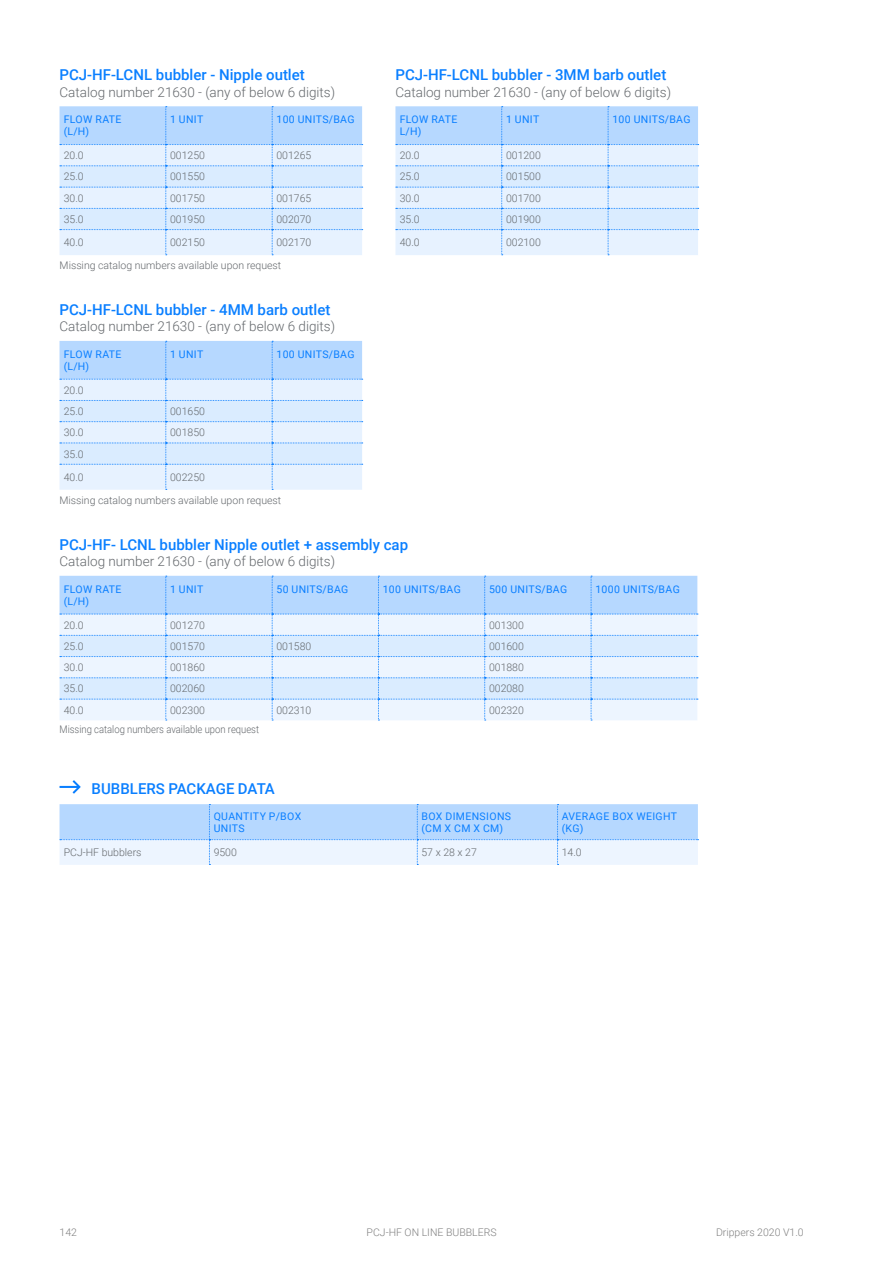
<style>
.page{position:relative;width:893px;height:1263px;background:#fff}
.page>*{position:absolute;margin:0;border:0;box-sizing:border-box;transform-origin:0 0}
.t1{font:500 15px "Roboto";color:#0a7fff}
.t2{font:300 13.5px "Roboto";color:#64686c}
.t3{font:300 10.5px/22.6px "Roboto";color:#64686c}
.t4{font:10.5px/12px "Roboto";letter-spacing:.035em;color:#0a7fff}
.t5{font:300 10.5px "Roboto";color:#64686c;scale:.9 1}
.t6{font:300 10.5px "Roboto";color:#808080}
</style>
<div class="page">
<svg style="left:60px;top:804px;width:638px;height:61px"></svg>
<svg style="left:60px;top:780px;width:21px;height:14px"></svg>
<svg style="left:60px;top:576px;width:638px;height:145px"></svg>
<svg style="left:60px;top:106px;width:303px;height:149px"></svg>
<svg style="left:395px;top:106px;width:304px;height:149px"></svg>
<svg style="left:60px;top:341px;width:303px;height:149px"></svg>
<h1 class="t1" style="left:60px;top:64px;width:247px">PCJ-HF-LCNL bubbler - Nipple outlet</h1>
<p class="t2" style="left:60px;top:83px;width:277px">Catalog number 21630 - (any of below 6 digits)</p>
<p class="t4" style="left:64px;top:113px;width:59px">FLOW RATE (L/H)</p>
<p class="t4" style="left:170px;top:113px;width:35px">1 UNIT</p>
<p class="t4" style="left:276px;top:113px;width:80px">100 UNITS/BAG</p>
<p class="t3" style="left:64px;top:144px;width:21px">20.0</p>
<p class="t3" style="left:170px;top:144px;width:36px">001250</p>
<p class="t3" style="left:276px;top:144px;width:36px">001265</p>
<p class="t3" style="left:64px;top:165px;width:21px">25.0</p>
<p class="t3" style="left:170px;top:165px;width:36px">001550</p>
<p class="t3" style="left:64px;top:186px;width:21px">30.0</p>
<p class="t3" style="left:170px;top:186px;width:36px">001750</p>
<p class="t3" style="left:276px;top:186px;width:36px">001765</p>
<p class="t3" style="left:64px;top:207px;width:21px">35.0</p>
<p class="t3" style="left:170px;top:207px;width:36px">001950</p>
<p class="t3" style="left:276px;top:207px;width:36px">002070</p>
<p class="t3" style="left:64px;top:231px;width:21px">40.0</p>
<p class="t3" style="left:170px;top:231px;width:36px">002150</p>
<p class="t3" style="left:60px;top:231px;width:253px;text-indent:217px">002170<br>Missing catalog numbers available upon request</p>
<h1 class="t1" style="left:60px;top:299px;width:272px">PCJ-HF-LCNL bubbler - 4MM barb outlet</h1>
<p class="t2" style="left:60px;top:317px;width:277px">Catalog number 21630 - (any of below 6 digits)</p>
<p class="t4" style="left:64px;top:348px;width:59px">FLOW RATE (L/H)</p>
<p class="t4" style="left:170px;top:348px;width:35px">1 UNIT</p>
<p class="t4" style="left:276px;top:348px;width:80px">100 UNITS/BAG</p>
<p class="t3" style="left:64px;top:379px;width:21px;line-height:21.3px">20.0<br>25.0</p>
<p class="t3" style="left:170px;top:400px;width:36px">001650</p>
<p class="t3" style="left:64px;top:421px;width:21px">30.0</p>
<p class="t3" style="left:170px;top:421px;width:36px">001850</p>
<p class="t3" style="left:64px;top:442px;width:21px">35.0</p>
<p class="t3" style="left:64px;top:465px;width:21px">40.0</p>
<p class="t3" style="left:60px;top:465px;width:223px;text-indent:111px">002250<br>Missing catalog numbers available upon request</p>
<h1 class="t1" style="left:395px;top:64px;width:272px">PCJ-HF-LCNL bubbler - 3MM barb outlet</h1>
<p class="t2" style="left:395px;top:83px;width:277px">Catalog number 21630 - (any of below 6 digits)</p>
<p class="t4" style="left:400px;top:113px;width:59px">FLOW RATE<br>L/H)</p>
<p class="t4" style="left:506px;top:113px;width:35px">1 UNIT</p>
<p class="t4" style="left:612px;top:113px;width:80px">100 UNITS/BAG</p>
<p class="t3" style="left:400px;top:144px;width:21px">20.0</p>
<p class="t3" style="left:506px;top:144px;width:36px">001200</p>
<p class="t3" style="left:400px;top:165px;width:21px">25.0</p>
<p class="t3" style="left:506px;top:165px;width:36px">001500</p>
<p class="t3" style="left:400px;top:186px;width:21px">30.0</p>
<p class="t3" style="left:506px;top:186px;width:36px">001700</p>
<p class="t3" style="left:400px;top:207px;width:21px">35.0</p>
<p class="t3" style="left:506px;top:207px;width:36px">001900</p>
<p class="t3" style="left:400px;top:231px;width:21px">40.0</p>
<p class="t3" style="left:506px;top:231px;width:36px">002100</p>
<h1 class="t1" style="left:60px;top:534px;width:350px">PCJ-HF- LCNL bubbler Nipple outlet + assembly cap</h1>
<p class="t2" style="left:60px;top:552px;width:277px">Catalog number 21630 - (any of below 6 digits)</p>
<p class="t4" style="left:64px;top:583px;width:59px">FLOW RATE (L/H)</p>
<p class="t4" style="left:170px;top:583px;width:35px">1 UNIT</p>
<p class="t4" style="left:276px;top:583px;width:73px">50 UNITS/BAG</p>
<p class="t4" style="left:383px;top:583px;width:80px">100 UNITS/BAG</p>
<p class="t4" style="left:489px;top:583px;width:80px">500 UNITS/BAG</p>
<p class="t4" style="left:595px;top:583px;width:86px">1000 UNITS/BAG</p>
<p class="t3" style="left:64px;top:613px;width:21px">20.0</p>
<p class="t3" style="left:170px;top:613px;width:36px">001270</p>
<p class="t3" style="left:489px;top:613px;width:36px">001300</p>
<p class="t3" style="left:64px;top:634px;width:21px">25.0</p>
<p class="t3" style="left:170px;top:634px;width:36px">001570</p>
<p class="t3" style="left:276px;top:634px;width:36px">001580</p>
<p class="t3" style="left:489px;top:634px;width:36px">001600</p>
<p class="t3" style="left:64px;top:656px;width:21px">30.0</p>
<p class="t3" style="left:170px;top:656px;width:36px">001860</p>
<p class="t3" style="left:489px;top:656px;width:36px">001880</p>
<p class="t3" style="left:64px;top:677px;width:21px">35.0</p>
<p class="t3" style="left:170px;top:677px;width:36px">002060</p>
<p class="t3" style="left:489px;top:677px;width:36px">002080</p>
<p class="t3" style="left:64px;top:698px;width:21px">40.0</p>
<p class="t3" style="left:170px;top:698px;width:36px">002300</p>
<p class="t3" style="left:276px;top:698px;width:36px">002310</p>
<p class="t3" style="left:489px;top:698px;width:36px">002320</p>
<p class="t5" style="left:60px;top:722px;width:223px">Missing catalog numbers available upon request</p>
<h1 class="t1" style="left:92px;top:778px;width:185px">BUBBLERS PACKAGE DATA</h1>
<p class="t4" style="left:214px;top:810px;width:89px">QUANTITY P/BOX<br>UNITS</p>
<p class="t4" style="left:421px;top:810px;width:91px">BOX DIMENSIONS (CM X CM X CM)</p>
<p class="t4" style="left:562px;top:810px;width:117px">AVERAGE BOX WEIGHT (KG)</p>
<p class="t3" style="left:64px;top:841px;width:79px">PCJ-HF bubblers</p>
<p class="t3" style="left:214px;top:841px;width:25px">9500</p>
<p class="t3" style="left:421px;top:841px;width:57px">57 x 28 x 27</p>
<p class="t3" style="left:562px;top:841px;width:21px">14.0</p>
<p class="t6" style="left:60px;top:1225px;width:19px">142</p>
<p class="t6" style="left:367px;top:1225px;width:131px">PCJ-HF ON LINE BUBBLERS</p>
<p class="t6" style="left:716px;top:1225px;width:89px">Drippers 2020 V1.0</p>
</div>
